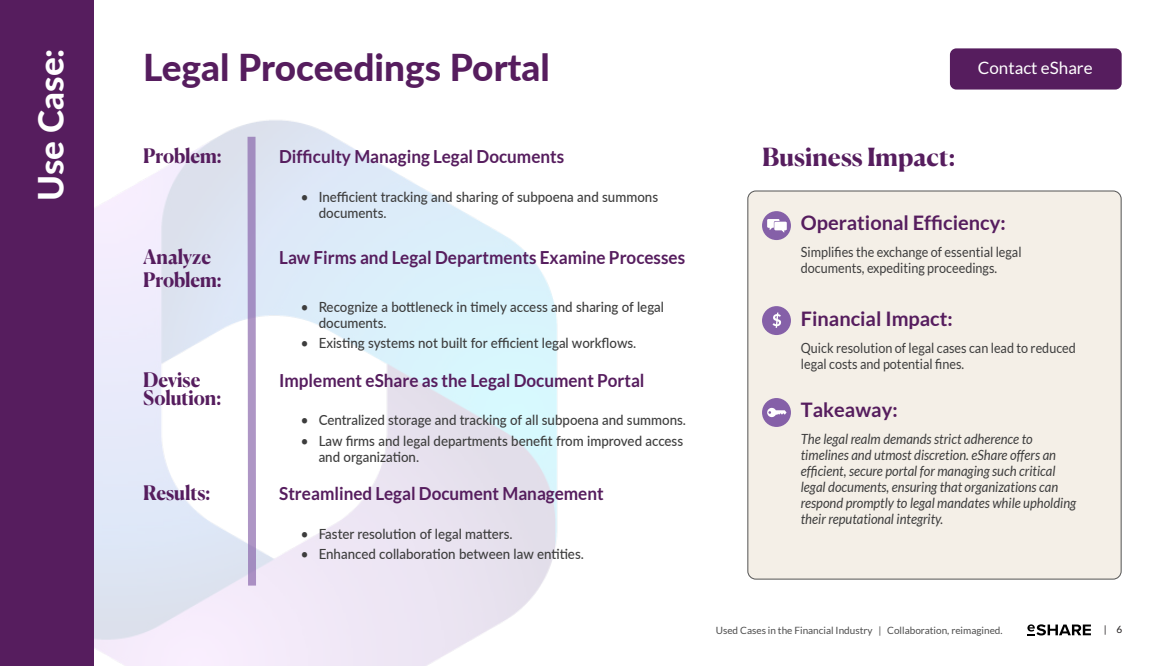
<style>
.page{position:relative;width:1170px;height:666px;background:#fff}
.page>*{position:absolute;margin:0;border:0;box-sizing:border-box;transform-origin:0 0}
.t1{font:800 37px "Lato";color:#561d5e}
.Body_Head{font:800 35px "Lato";color:#fff}
.BODY_COPY{font:700 25px "Canela";letter-spacing:-.005em;color:#561d5e}
.BODY_COPY-2{font:700 20px "Lato";color:#561d5e}
.BODY_COPY-3{font:700 20px "Canela";letter-spacing:-.005em;color:#561d5e;scale:.95 1}
.BODY_COPY-4{font:700 18px "Lato";color:#561d5e;scale:.95 1}
.Body_Head-2{font:17px "Lato";color:#fff}
.t2{font:500 14px/16px "Lato";color:#3d3d3d;scale:.95 1}
.BODY_COPY-5{font:italic 14px/16px "Lato";color:#3d3d3d;scale:.93 1}
.BODY_COPY-6{font:14px/16px "Lato";color:#3d3d3d;scale:.9 1}
.t3{font:10px "Lato";color:#4d4d4d}
.t4{font:10px "Lato";color:#231f20}
</style>
<div class="page">
<div style="left:0;top:0;width:94px;height:666px;background:#561d5e"></div>
<svg style="left:1027px;top:624px;width:64px;height:11px"></svg>
<svg style="left:247px;top:136px;width:10px;height:451px;background:#b6a5ce"></svg>
<div style="left:748px;top:191px;width:373px;height:388px;background:#f4efe7;border-radius:8px"></div>
<div style="left:748px;top:191px;width:373px;height:388px;border:1px solid #535353;border-radius:8px"></div>
<div style="left:950px;top:48px;width:172px;height:42px;background:#561d5e;border-radius:6px"></div>
<div style="left:762px;top:211px;width:29px;height:29px;background:#8560a8;border-radius:50%"></div>
<svg style="left:767px;top:219px;width:20px;height:14px"></svg>
<div style="left:762px;top:398px;width:29px;height:29px;background:#8560a8;border-radius:50%"></div>
<svg style="left:767px;top:408px;width:20px;height:9px"></svg>
<div style="left:762px;top:306px;width:29px;height:29px;background:#8560a8;border-radius:50%"></div>
<svg style="left:773px;top:313px;width:8px;height:15px"></svg>
<p class="Body_Head" style="left:25px;top:201px;width:154px;rotate:-90deg">Use Case:</p>
<p class="t1" style="left:143px;top:40px;width:408px">Legal Proceedings Portal</p>
<p class="BODY_COPY-3" style="left:143px;top:140px;width:84px">Problem:</p>
<p class="BODY_COPY-4" style="left:279px;top:146px;width:302px">Difficulty Managing Legal Documents</p>
<p class="t2" style="left:319px;top:188px;width:359px;text-indent:-18px">• Inefficient tracking and sharing of subpoena and summons documents.</p>
<p class="BODY_COPY-3" style="left:143px;top:241px;width:73px">Analyze</p>
<p class="BODY_COPY-4" style="left:279px;top:247px;width:429px">Law Firms and Legal Departments Examine Processes</p>
<p class="BODY_COPY-3" style="left:143px;top:264px;width:84px">Problem:</p>
<p class="t2" style="left:319px;top:298px;width:365px;text-indent:-18px">• Recognize a bottleneck in timely access and sharing of legal documents.</p>
<p class="t2" style="left:301px;top:335px;width:355px">• Existing systems not built for efficient legal workflows.</p>
<p class="BODY_COPY-3" style="left:143px;top:364px;width:62px">Devise</p>
<p class="BODY_COPY-4" style="left:279px;top:370px;width:386px">Implement eShare as the Legal Document Portal</p>
<p class="BODY_COPY-3" style="left:143px;top:382px;width:84px">Solution:</p>
<p class="t2" style="left:301px;top:412px;width:407px">• Centralized storage and tracking of all subpoena and summons.</p>
<p class="t2" style="left:319px;top:432px;width:385px;text-indent:-18px">• Law firms and legal departments benefit from improved access and organization.</p>
<p class="BODY_COPY-3" style="left:143px;top:477px;width:72px">Results:</p>
<p class="BODY_COPY-4" style="left:279px;top:483px;width:343px">Streamlined Legal Document Management</p>
<p class="t2" style="left:301px;top:525px;width:225px">• Faster resolution of legal matters.</p>
<p class="t2" style="left:301px;top:546px;width:300px">• Enhanced collaboration between law entities.</p>
<p class="Body_Head-2" style="left:978px;top:58px;width:116px">Contact eShare</p>
<p class="BODY_COPY" style="left:762px;top:137px;width:195px">Business Impact:</p>
<p class="BODY_COPY-2" style="left:801px;top:211px;width:206px">Operational Efficiency:</p>
<p class="BODY_COPY-6" style="left:801px;top:244px;width:247px">Simplifies the exchange of essential legal documents, expediting proceedings.</p>
<p class="BODY_COPY-2" style="left:801px;top:307px;width:153px">Financial Impact:</p>
<p class="BODY_COPY-6" style="left:801px;top:340px;width:307px">Quick resolution of legal cases can lead to reduced legal costs and potential fines.</p>
<p class="BODY_COPY-2" style="left:801px;top:398px;width:98px">Takeaway:</p>
<p class="BODY_COPY-5" style="left:801px;top:431px;width:298px">The legal realm demands strict adherence to timelines and utmost discretion. eShare offers an efficient, secure portal for managing such critical legal documents, ensuring that organizations can respond promptly to legal mandates while upholding their reputational integrity.</p>
<p class="t3" style="left:716px;top:625px;width:288px">Used Cases in the Financial Industry | Collaboration, reimagined.</p>
<p class="t4" style="left:1104px;top:624px;width:20px">| 6</p>
</div>
